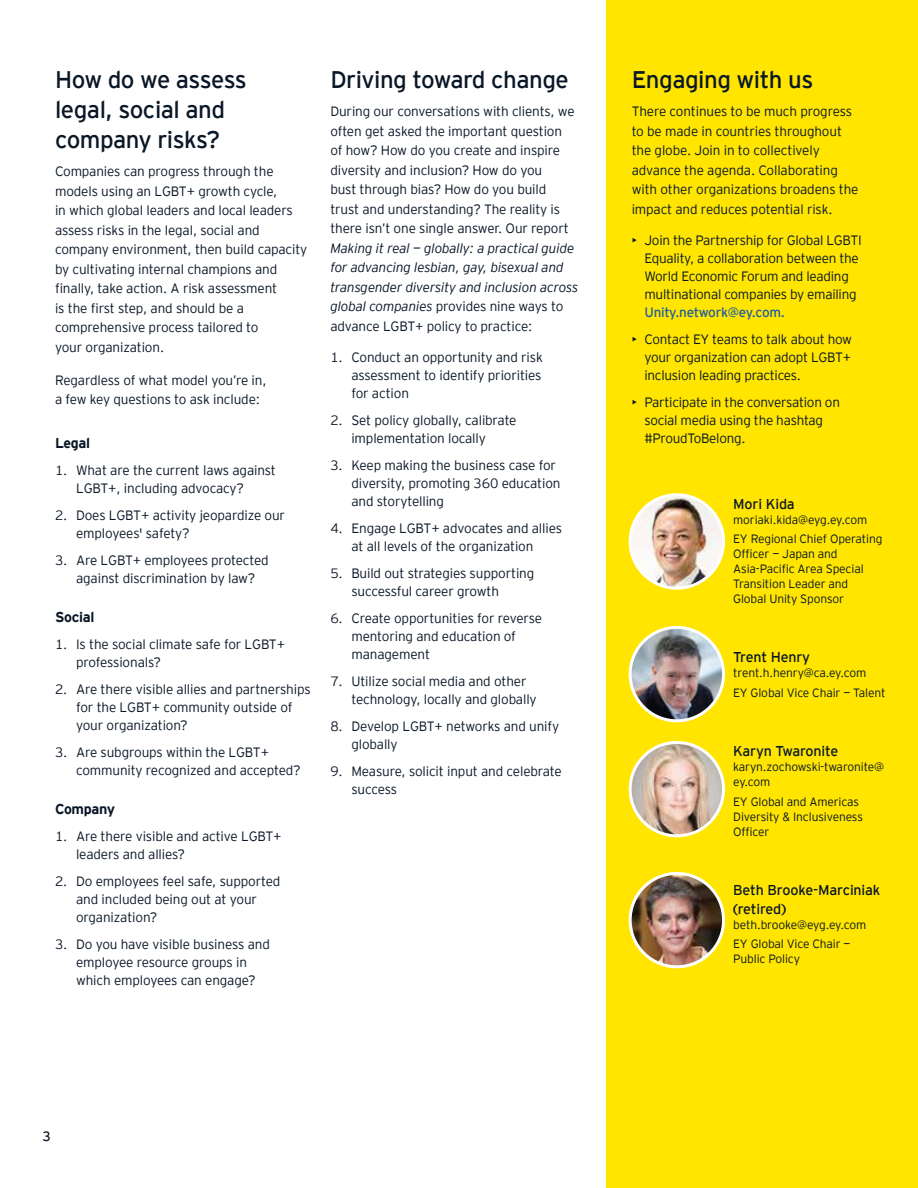
<style>
.page{position:relative;width:918px;height:1188px;background:#fff}
.page>*{position:absolute;margin:0;border:0;box-sizing:border-box;transform-origin:0 0}
.t1{font:24px/30px "EY Interstate";letter-spacing:-.02em;color:#0a1727}
.t2{font:14.25px/18.8px "EY Interstate";letter-spacing:-.01em;color:#0a1727}
.t3{font:700 14.25px "EY Interstate";letter-spacing:-.02em;color:#0a1727}
.t4{font:300 13.5px/18px "EY Interstate";letter-spacing:-.01em;color:#0a1727}
.t5{font:italic 300 13.5px/19.5px "EY Interstate";letter-spacing:-.01em;color:#0a1727}
.t6{font:13.5px "EY Interstate";letter-spacing:-.02em;color:#215e9f}
.t7{font:13.5px "EY Interstate";color:#0a1727}
.t8{font:300 12px/15px "EY Interstate";letter-spacing:-.01em;color:#0a1727}
.s1{font-style:normal}
</style>
<div class="page">
<div style="left:607px;top:0;width:311px;height:1188px;background:#ffe500"></div>
<img style="left:630px;top:873px;width:94px;height:94px;border-radius:47px">
<div style="left:629px;top:872px;width:96px;height:96px;border:3px solid #fff;border-radius:50%"></div>
<img style="left:630px;top:495px;width:94px;height:93px;border-radius:47px">
<div style="left:629px;top:493px;width:96px;height:97px;border:3px solid #fff;border-radius:50%"></div>
<img style="left:630px;top:627px;width:94px;height:94px;border-radius:47px">
<div style="left:629px;top:626px;width:96px;height:96px;border:3px solid #fff;border-radius:50%"></div>
<img style="left:630px;top:742px;width:94px;height:94px;border-radius:47px">
<div style="left:629px;top:741px;width:96px;height:96px;border:3px solid #fff;border-radius:50%"></div>
<h1 class="t1" style="left:55px;top:63px;width:193px">How do we assess legal, social and company risks?</h1>
<p class="t4" style="left:55px;top:161px;width:254px;line-height:19.5px">Companies can progress through the models using an LGBT+ growth cycle,<br>in which global leaders and local leaders assess risks in the legal, social and company environment, then build capacity by cultivating internal champions and finally, take action. A risk assessment<br>is the first step, and should be a comprehensive process tailored to<br>your organization.</p>
<p class="t4" style="left:55px;top:369px;width:213px;line-height:19.5px">Regardless of what model you’re in, a few key questions to ask include:</p>
<p class="t3" style="left:55px;top:432px;width:37px">Legal</p>
<p class="t4" style="left:76px;top:460px;width:201px;text-indent:-21px">1. What are the current laws against<br>LGBT+, including advocacy?</p>
<p class="t4" style="left:76px;top:505px;width:210px;text-indent:-21px">2. Does LGBT+ activity jeopardize our employees' safety?</p>
<p class="t4" style="left:55px;top:550px;width:215px;text-align:center">3. Are LGBT+ employees protected against discrimination by law?</p>
<p class="t3" style="left:55px;top:606px;width:41px">Social</p>
<p class="t4" style="left:76px;top:634px;width:211px;text-indent:-21px">1. Is the social climate safe for LGBT+ professionals?</p>
<p class="t4" style="left:76px;top:679px;width:236px;text-indent:-21px">2. Are there visible allies and partnerships for the LGBT+ community outside of your organization?</p>
<p class="t4" style="left:76px;top:742px;width:226px;text-indent:-21px">3. Are subgroups within the LGBT+ community recognized and accepted?</p>
<p class="t3" style="left:55px;top:798px;width:62px">Company</p>
<p class="t4" style="left:76px;top:826px;width:207px;text-indent:-21px">1. Are there visible and active LGBT+ leaders and allies?</p>
<p class="t4" style="left:76px;top:871px;width:206px;text-indent:-21px">2. Do employees feel safe, supported and included being out at your organization?</p>
<p class="t4" style="left:55px;top:934px;width:216px;text-align:center">3. Do you have visible business and employee resource groups in<br>which employees can engage?</p>
<h1 class="t1" style="left:330px;top:63px;width:240px">Driving toward change</h1>
<p class="t4" style="left:330px;top:101px;width:246px;line-height:19.5px">During our conversations with clients, we often get asked the important question of how? How do you create and inspire diversity and inclusion? How do you<br>bust through bias? How do you build trust and understanding? The reality is there isn’t one single answer. Our report</p>
<p class="t5" style="left:330px;top:237px;width:249px">Making it real — globally: a practical guide for advancing lesbian, gay, bisexual and transgender diversity and inclusion across global companies <span class="s1">provides nine ways to advance LGBT+ policy to practice:</span></p>
<p class="t4" style="left:351px;top:348px;width:193px;text-align:justify;text-indent:-21px">1. Conduct an opportunity and risk assessment to identify priorities for action</p>
<p class="t4" style="left:351px;top:411px;width:167px;text-indent:-21px">2. Set policy globally, calibrate implementation locally</p>
<p class="t4" style="left:351px;top:456px;width:211px;text-indent:-21px">3. Keep making the business case for diversity, promoting 360 education and storytelling</p>
<p class="t4" style="left:330px;top:519px;width:233px;text-align:center">4. Engage LGBT+ advocates and allies at all levels of the organization</p>
<p class="t4" style="left:351px;top:564px;width:185px;text-indent:-21px">5. Build out strategies supporting successful career growth</p>
<p class="t4" style="left:351px;top:609px;width:192px;text-indent:-21px">6. Create opportunities for reverse mentoring and education of management</p>
<p class="t4" style="left:351px;top:672px;width:187px;text-indent:-21px">7. Utilize social media and other technology, locally and globally</p>
<p class="t4" style="left:351px;top:717px;width:209px;text-indent:-21px">8. Develop LGBT+ networks and unify globally</p>
<p class="t4" style="left:351px;top:762px;width:212px;text-indent:-21px">9. Measure, solicit input and celebrate success</p>
<h1 class="t1" style="left:632px;top:63px;width:183px">Engaging with us</h1>
<p class="t4" style="left:632px;top:101px;width:228px;line-height:19.5px">There continues to be much progress to be made in countries throughout the globe. Join in to collectively advance the agenda. Collaborating with other organizations broadens the impact and reduces potential risk.</p>
<p class="t4" style="left:644px;top:231px;width:219px;text-indent:-13px">• Join the Partnership for Global LGBTI Equality, a collaboration between the World Economic Forum and leading multinational companies by emailing</p>
<p class="t6" style="left:644px;top:303px;width:142px">Unity.network@ey.com.</p>
<p class="t4" style="left:644px;top:330px;width:209px;text-align:justify;text-indent:-13px">• Contact EY teams to talk about how your organization can adopt LGBT+ inclusion leading practices.</p>
<p class="t4" style="left:644px;top:393px;width:197px;text-indent:-13px">• Participate in the conversation on social media using the hashtag #ProudToBelong.</p>
<p class="t2" style="left:733px;top:493px;width:63px">Mori Kida</p>
<p class="t8" style="left:733px;top:509px;width:151px;line-height:19.5px">moriaki.kida@eyg.ey.com<br>EY Regional Chief Operating</p>
<p class="t8" style="left:733px;top:546px;width:132px">Officer — Japan and<br>Asia-Pacific Area Special<br>Transition Leader and<br>Global Unity Sponsor</p>
<p class="t2" style="left:733px;top:647px;width:79px">Trent Henry</p>
<p class="t8" style="left:733px;top:663px;width:154px;line-height:19.5px">trent.h.henry@ca.ey.com<br>EY Global Vice Chair — Talent</p>
<p class="t2" style="left:733px;top:741px;width:107px">Karyn Twaronite</p>
<p class="t8" style="left:733px;top:759px;width:152px">karyn.zochowski-twaronite@ ey.com</p>
<p class="t8" style="left:733px;top:793px;width:131px">EY Global and Americas<br>Diversity &amp; Inclusiveness<br>Officer</p>
<p class="t2" style="left:733px;top:879px;width:149px">Beth Brooke-Marciniak (retired)</p>
<p class="t8" style="left:733px;top:914px;width:134px;line-height:19.5px">beth.brooke@eyg.ey.com<br>EY Global Vice Chair —</p>
<p class="t8" style="left:733px;top:951px;width:68px">Public Policy</p>
<p class="t7" style="left:43px;top:1127px;width:10px">3</p>
</div>
